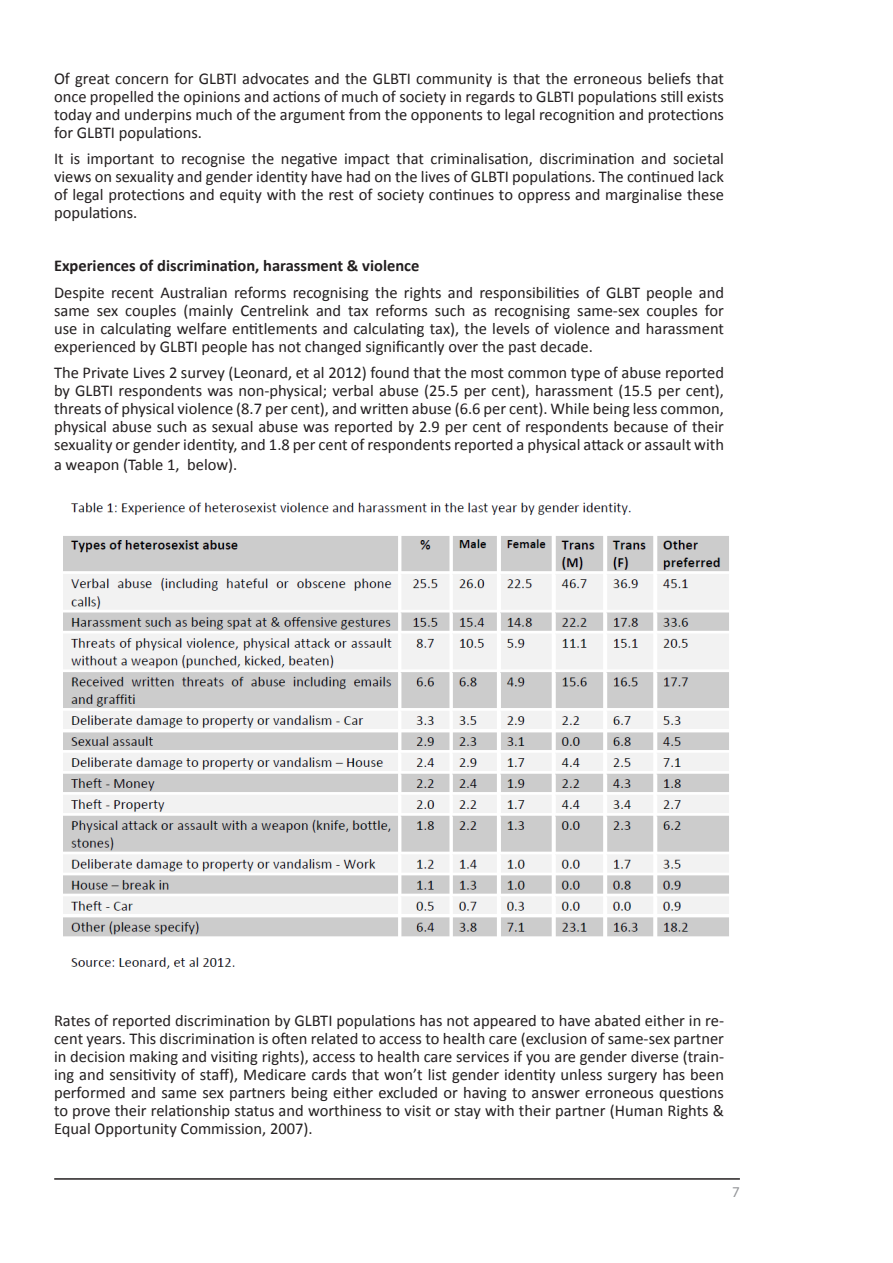
<style>
.page{position:relative;width:893px;height:1263px;background:#fff}
.page>*{position:absolute;margin:0;border:0;box-sizing:border-box;transform-origin:0 0}
.t1{font:16.5px/18px "Calibri";color:#231f20;text-align:justify}
.t2{font:700 16.5px "Calibri";color:#231f20}
.t3{font:15px "Myriad Pro";color:#939598}
</style>
<div class="page">
<hr style="left:54px;top:1178px;width:686px;height:2px;background:#231f20">
<img style="left:63px;top:502px;width:666px;height:467px">
<p class="t1" style="left:54px;top:69px;width:672px">Of great concern for GLBTI advocates and the GLBTI community is that the erroneous beliefs that once propelled the opinions and actions of much of society in regards to GLBTI populations still exists today and underpins much of the argument from the opponents to legal recognition and protections for GLBTI populations.</p>
<p class="t1" style="left:54px;top:150px;width:672px">It is important to recognise the negative impact that criminalisation, discrimination and societal views on sexuality and gender identity have had on the lives of GLBTI populations. The continued lack of legal protections and equity with the rest of society continues to oppress and marginalise these populations.</p>
<p class="t2" style="left:54px;top:255px;width:367px">Experiences of discrimination, harassment &amp; violence</p>
<p class="t1" style="left:54px;top:283px;width:671px">Despite recent Australian reforms recognising the rights and responsibilities of GLBT people and same sex couples (mainly Centrelink and tax reforms such as recognising same-sex couples for use in calculating welfare entitlements and calculating tax), the levels of violence and harassment experienced by GLBTI people has not changed significantly over the past decade.</p>
<p class="t1" style="left:54px;top:364px;width:672px">The Private Lives 2 survey (Leonard, et al 2012) found that the most common type of abuse reported by GLBTI respondents was non-physical; verbal abuse (25.5 per cent), harassment (15.5 per cent), threats of physical violence (8.7 per cent), and written abuse (6.6 per cent). While being less common, physical abuse such as sexual abuse was reported by 2.9 per cent of respondents because of their sexuality or gender identity, and 1.8 per cent of respondents reported a physical attack or assault with</p>
<p class="t1" style="left:54px;top:455px;width:185px">a weapon (Table 1, below).</p>
<p class="t1" style="left:54px;top:1011px;width:672px">Rates of reported discrimination by GLBTI populations has not appeared to have abated either in re&shy;cent years. This discrimination is often related to access to health care (exclusion of same-sex partner in decision making and visiting rights), access to health care services if you are gender diverse (train&shy;ing and sensitivity of staff), Medicare cards that won’t list gender identity unless surgery has been performed and same sex partners being either excluded or having to answer erroneous questions to prove their relationship status and worthiness to visit or stay with their partner (Human Rights &amp; Equal Opportunity Commission, 2007).</p>
<p class="t3" style="left:732px;top:1182px;width:9px">7</p>
</div>
